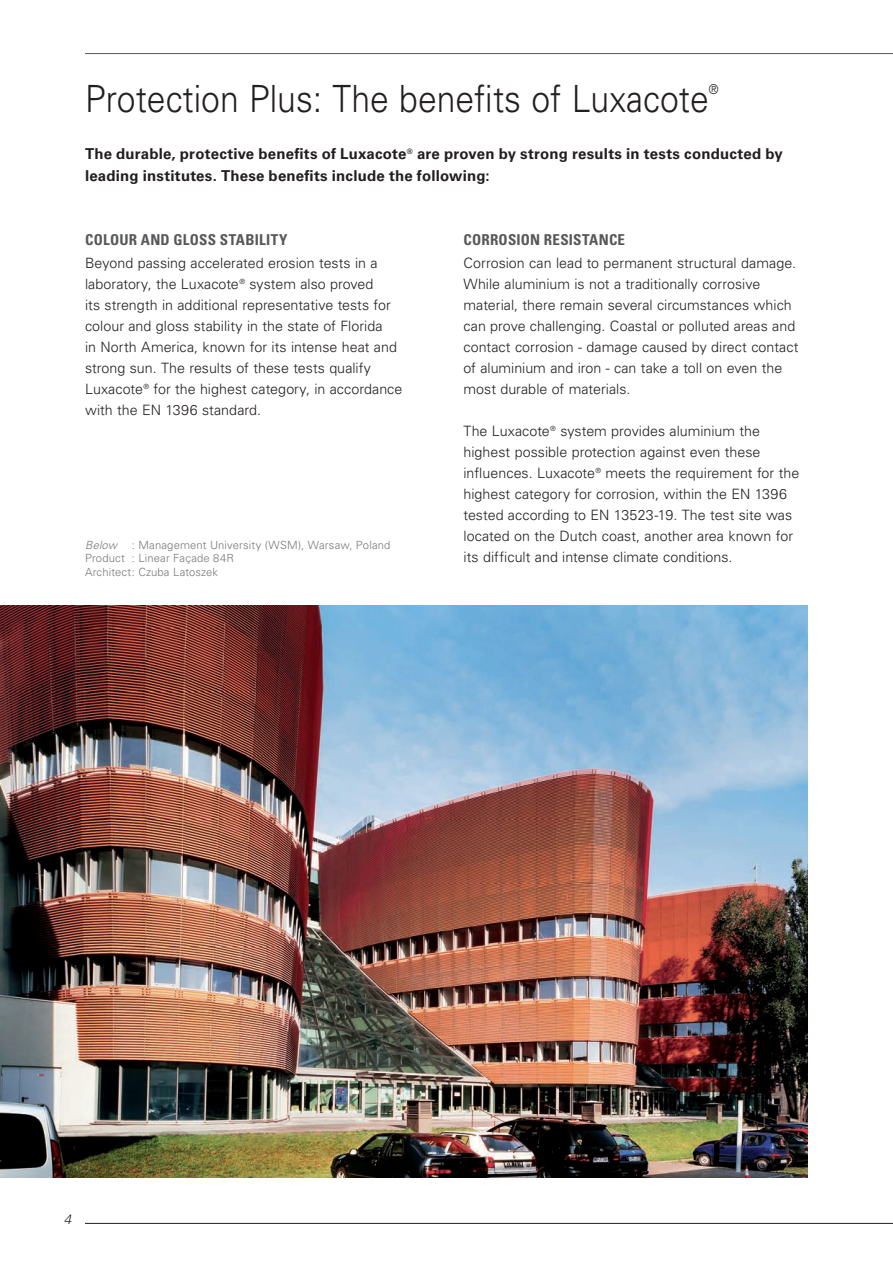
<style>
.page{position:relative;width:893px;height:1263px;background:#fff}
.page>*{position:absolute;margin:0;border:0;box-sizing:border-box;transform-origin:0 0}
.t1{font:300 37.5px "Univers LT Std";color:#231f20;scale:.9 1}
.t2{font:700 15px/21.3px "Univers LT Std";letter-spacing:.015em;color:#231f20}
.t3{font:700 condensed 15px "Univers LT Std";letter-spacing:.015em;color:#57585a}
.t4{font:300 14.25px/21px "Univers LT Std";color:#231f20}
.t5{font:italic 300 13.5px "Univers LT Std";color:#231f20}
.t6{font:300 13.5px "Univers LT Std";color:#231f20;scale:.9 1}
.t7{font:300 11.25px/13.5px "Univers LT Std";letter-spacing:.015em;color:#76787b}
.t8{font:italic 300 11.25px "Univers LT Std";letter-spacing:.01em;color:#76787b}
</style>
<div class="page">
<hr style="left:85px;top:1223px;width:808px;height:1px;background:#231f20">
<hr style="left:85px;top:53px;width:808px;height:1px;background:#57585a">
<img style="left:0;top:606px;width:808px;height:572px">
<h1 class="t1" style="left:85px;top:76px;width:694px">Protection Plus: The benefits of Luxacote</h1>
<p class="t6" style="left:709px;top:81px;width:12px">®</p>
<p class="t2" style="left:85px;top:144px;width:699px">The durable, protective benefits of Luxacote<sup>®</sup> are proven by strong results in tests conducted by leading institutes. These benefits include the following:</p>
<p class="t3" style="left:85px;top:230px;width:204px">COLOUR AND GLOSS STABILITY</p>
<p class="t4" style="left:85px;top:252px;width:319px">Beyond passing accelerated erosion tests in a laboratory, the Luxacote<sup>®</sup> system also proved<br>its strength in additional representative tests for colour and gloss stability in the state of Florida<br>in North America, known for its intense heat and strong sun. The results of these tests qualify Luxacote<sup>®</sup> for the highest category, in accordance with the EN 1396 standard.</p>
<p class="t7" style="left:85px;top:538px;width:307px;text-indent:47px">: Management University (WSM), Warsaw, Poland<br>Product : Linear Façade 84R<br>Architect: Czuba Latoszek</p>
<p class="t8" style="left:85px;top:538px;width:34px">Below</p>
<p class="t3" style="left:463px;top:230px;width:163px">CORROSION RESISTANCE</p>
<p class="t4" style="left:463px;top:252px;width:336px">Corrosion can lead to permanent structural damage.<br>While aluminium is not a traditionally corrosive material, there remain several circumstances which can prove challenging. Coastal or polluted areas and contact corrosion - damage caused by direct contact of aluminium and iron - can take a toll on even the most durable of materials.</p>
<p class="t4" style="left:463px;top:420px;width:337px">The Luxacote<sup>®</sup> system provides aluminium the highest possible protection against even these influences. Luxacote<sup>®</sup> meets the requirement for the highest category for corrosion, within the EN 1396 tested according to EN 13523-19. The test site was located on the Dutch coast, another area known for its difficult and intense climate conditions.</p>
<p class="t5" style="left:64px;top:1211px;width:9px">4</p>
</div>
